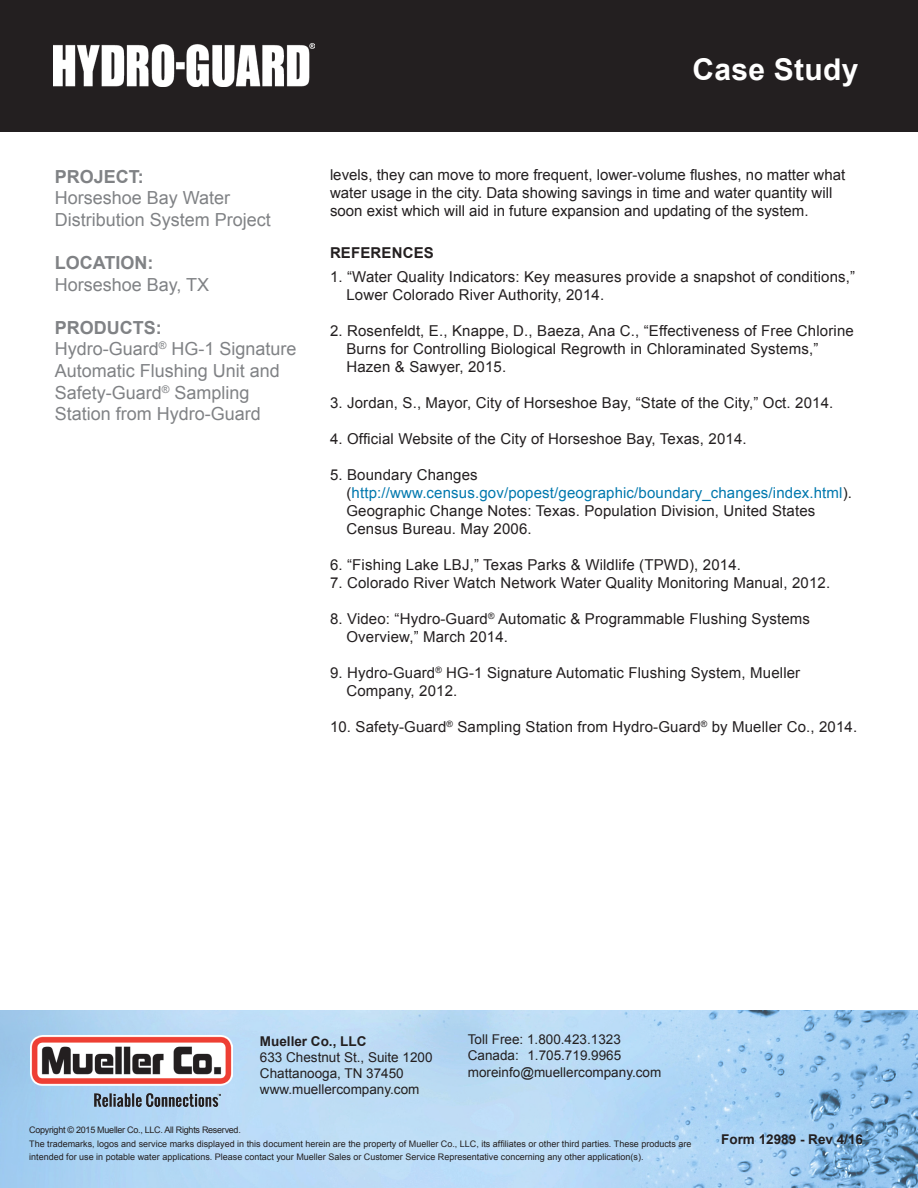
<style>
.page{position:relative;width:918px;height:1188px;background:#fff}
.page>*{position:absolute;margin:0;border:0;box-sizing:border-box;transform-origin:0 0}
.t1{font:700 30px "Arial";letter-spacing:.01em;color:#fff}
.t2{font:18px/21.6px "Arial";color:#808285}
.t3{font:700 18px "Arial";color:#808285}
.t4{font:15px/18px "Arial";letter-spacing:.01em;color:#231f20}
.t5{font:15px "Arial";letter-spacing:.01em;color:#0078ae}
.t6{font:700 15px "Arial";letter-spacing:.01em;color:#231f20}
.t7{font:13.5px "Arial";color:#231f20}
.t8{font:700 13.5px "Arial";color:#231f20}
.t9{font:9px/13.5px "Arial";color:#231f20}
.t10{font:9px "Arial";letter-spacing:-.03em;color:#231f20}
.s1{color:#231f20}
</style>
<div class="page">
<div style="left:0;top:0;width:918px;height:132px;background:#231f20"></div>
<img style="left:54px;top:43px;width:261px;height:44px">
<img style="left:0;top:1011px;width:918px;height:177px">
<img style="left:30px;top:1036px;width:203px;height:71px">
<p class="t3" style="left:55px;top:164px;width:91px">PROJECT:</p>
<p class="t2" style="left:55px;top:187px;width:218px">Horseshoe Bay Water<br>Distribution System Project</p>
<p class="t3" style="left:55px;top:251px;width:100px">LOCATION:</p>
<p class="t2" style="left:55px;top:274px;width:156px">Horseshoe Bay, TX</p>
<p class="t3" style="left:55px;top:316px;width:108px">PRODUCTS:</p>
<p class="t2" style="left:55px;top:339px;width:243px">Hydro-Guard<sup>®</sup> HG-1 Signature<br>Automatic Flushing Unit and</p>
<p class="t2" style="left:55px;top:382px;width:196px">Safety-Guard<sup>®</sup> Sampling</p>
<p class="t2" style="left:55px;top:403px;width:208px">Station from Hydro-Guard</p>
<p class="t1" style="left:692px;top:50px;width:168px">Case Study</p>
<p class="t4" style="left:330px;top:166px;width:517px">levels, they can move to more frequent, lower-volume flushes, no matter what water usage in the city. Data showing savings in time and water quantity will soon exist which will aid in future expansion and updating of the system.</p>
<p class="t6" style="left:330px;top:243px;width:105px">REFERENCES</p>
<p class="t4" style="left:346px;top:268px;width:510px;text-indent:-16px">1. “Water Quality Indicators: Key measures provide a snapshot of conditions,”<br>Lower Colorado River Authority, 2014.</p>
<p class="t4" style="left:346px;top:322px;width:509px;text-indent:-16px">2. Rosenfeldt, E., Knappe, D., Baeza, Ana C., “Effectiveness of Free Chlorine<br>Burns for Controlling Biological Regrowth in Chloraminated Systems,”<br>Hazen &amp; Sawyer, 2015.</p>
<p class="t4" style="left:330px;top:394px;width:505px">3. Jordan, S., Mayor, City of Horseshoe Bay, “State of the City,” Oct. 2014.</p>
<p class="t4" style="left:330px;top:430px;width:418px">4. Official Website of the City of Horseshoe Bay, Texas, 2014.</p>
<p class="t4" style="left:330px;top:466px;width:149px">5. Boundary Changes</p>
<p class="t5" style="left:346px;top:483px;width:507px"><span class="s1">(</span>http://www.census.gov/popest/geographic/boundary_changes/index.html<span class="s1">).</span></p>
<p class="t4" style="left:346px;top:502px;width:470px">Geographic Change Notes: Texas. Population Division, United States<br>Census Bureau. May 2006.</p>
<p class="t4" style="left:330px;top:556px;width:413px">6. “Fishing Lake LBJ,” Texas Parks &amp; Wildlife (TPWD), 2014.</p>
<p class="t4" style="left:330px;top:574px;width:502px">7. Colorado River Watch Network Water Quality Monitoring Manual, 2012.</p>
<p class="t4" style="left:346px;top:610px;width:465px;text-indent:-16px">8. Video: “Hydro-Guard<sup>®</sup> Automatic &amp; Programmable Flushing Systems<br>Overview,” March 2014.</p>
<p class="t4" style="left:346px;top:664px;width:455px;text-indent:-16px">9. Hydro-Guard<sup>®</sup> HG-1 Signature Automatic Flushing System, Mueller<br>Company, 2012.</p>
<p class="t4" style="left:330px;top:718px;width:529px">10. Safety-Guard<sup>®</sup> Sampling Station from Hydro-Guard<sup>®</sup> by Mueller Co., 2014.</p>
<p class="t8" style="left:260px;top:1032px;width:108px">Mueller Co., LLC</p>
<p class="t7" style="left:260px;top:1048px;width:174px">633 Chestnut St., Suite 1200</p>
<p class="t7" style="left:260px;top:1064px;width:145px">Chattanooga, TN 37450</p>
<p class="t7" style="left:260px;top:1081px;width:161px">www.muellercompany.com</p>
<p class="t7" style="left:468px;top:1031px;width:155px">Toll Free: 1.800.423.1323</p>
<p class="t7" style="left:468px;top:1047px;width:155px">Canada: 1.705.719.9965</p>
<p class="t7" style="left:468px;top:1063px;width:195px">moreinfo@muellercompany.com</p>
<p class="t10" style="left:29px;top:1124px;width:213px">Copyright © 2015 Mueller Co., LLC. All Rights Reserved.</p>
<p class="t9" style="left:29px;top:1137px;width:664px">The trademarks, logos and service marks displayed in this document herein are the property of Mueller Co., LLC, its affiliates or other third parties. These products are intended for use in potable water applications. Please contact your Mueller Sales or Customer Service Representative concerning any other application(s).</p>
<p class="t8" style="left:721px;top:1131px;width:143px">Form 12989 - Rev 4/16</p>
</div>
